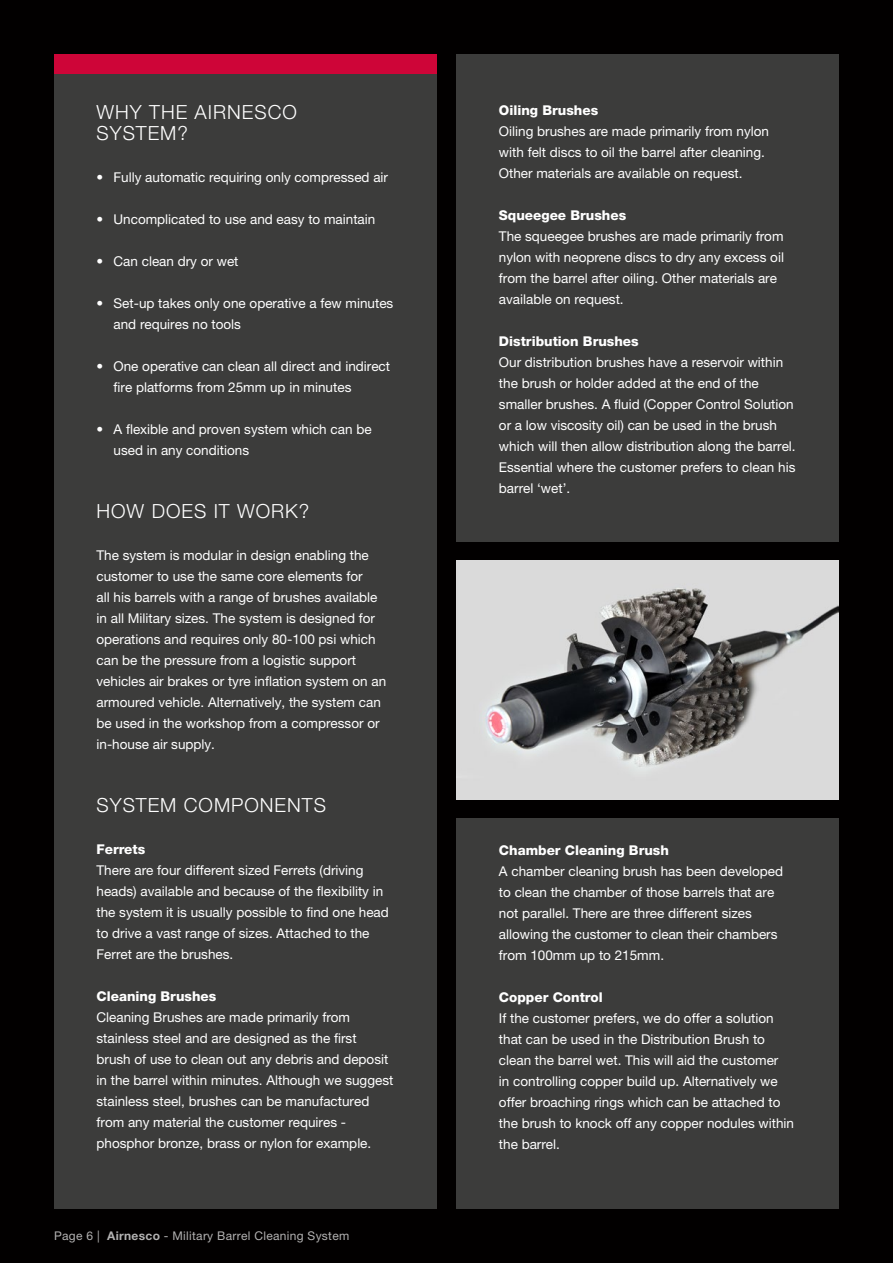
<style>
.page{position:relative;width:893px;height:1263px;background:#020000}
.page>*{position:absolute;margin:0;border:0;box-sizing:border-box;transform-origin:0 0}
.t1{font:300 19.5px/21px "Helvetica Neue LT Pro";letter-spacing:.05em;color:#fff}
.t2{font:13.5px/21px "Helvetica Neue LT Pro";color:#fff}
.t3{font:800 13.5px "Helvetica Neue LT Pro";color:#fff}
.t4{font:12px "Helvetica Neue LT Pro";letter-spacing:.025em;color:#b3b2b2}
.s1{font-weight:700}
</style>
<div class="page">
<div style="left:456px;top:54px;width:383px;height:487px;background:#3c3c3b"></div>
<div style="left:456px;top:819px;width:383px;height:390px;background:#3c3c3b"></div>
<div style="left:54px;top:54px;width:383px;height:1155px;background:#3c3c3b"></div>
<img style="left:456px;top:561px;width:383px;height:238px">
<div style="left:54px;top:54px;width:383px;height:20px;background:#ce0538"></div>
<h1 class="t1" style="left:97px;top:101px;width:202px">WHY THE AIRNESCO<br>SYSTEM?</h1>
<p class="t2" style="left:97px;top:166px;width:293px">• Fully automatic requiring only compressed air</p>
<p class="t2" style="left:97px;top:208px;width:280px">• Uncomplicated to use and easy to maintain</p>
<p class="t2" style="left:97px;top:250px;width:144px">• Can clean dry or wet</p>
<p class="t2" style="left:114px;top:292px;width:281px;text-indent:-17px">• Set-up takes only one operative a few minutes and requires no tools</p>
<p class="t2" style="left:114px;top:355px;width:278px;text-indent:-17px">• One operative can clean all direct and indirect fire platforms from 25mm up in minutes</p>
<p class="t2" style="left:114px;top:418px;width:260px;text-indent:-17px">• A flexible and proven system which can be used in any conditions</p>
<h1 class="t1" style="left:97px;top:500px;width:214px">HOW DOES IT WORK?</h1>
<p class="t2" style="left:97px;top:544px;width:291px">The system is modular in design enabling the customer to use the same core elements for<br>all his barrels with a range of brushes available in all Military sizes. The system is designed for operations and requires only 80-100 psi which can be the pressure from a logistic support vehicles air brakes or tyre inflation system on an armoured vehicle. Alternatively, the system can be used in the workshop from a compressor or in-house air supply.</p>
<h1 class="t1" style="left:97px;top:794px;width:231px">SYSTEM COMPONENTS</h1>
<p class="t3" style="left:97px;top:841px;width:50px">Ferrets</p>
<p class="t2" style="left:97px;top:859px;width:294px">There are four different sized Ferrets (driving heads) available and because of the flexibility in the system it is usually possible to find one head to drive a vast range of sizes. Attached to the Ferret are the brushes.</p>
<p class="t3" style="left:97px;top:988px;width:121px">Cleaning Brushes</p>
<p class="t2" style="left:97px;top:1006px;width:298px">Cleaning Brushes are made primarily from stainless steel and are designed as the first brush of use to clean out any debris and deposit in the barrel within minutes. Although we suggest stainless steel, brushes can be manufactured from any material the customer requires - phosphor bronze, brass or nylon for example.</p>
<p class="t4" style="left:54px;top:1229px;width:297px">Page 6 | <span class="s1">Airnesco</span> - Military Barrel Cleaning System</p>
<p class="t3" style="left:499px;top:102px;width:101px">Oiling Brushes</p>
<p class="t2" style="left:499px;top:120px;width:272px">Oiling brushes are made primarily from nylon with felt discs to oil the barrel after cleaning.<br>Other materials are available on request.</p>
<p class="t3" style="left:499px;top:207px;width:129px">Squeegee Brushes</p>
<p class="t2" style="left:499px;top:225px;width:287px">The squeegee brushes are made primarily from nylon with neoprene discs to dry any excess oil from the barrel after oiling. Other materials are available on request.</p>
<p class="t3" style="left:499px;top:333px;width:141px">Distribution Brushes</p>
<p class="t2" style="left:499px;top:351px;width:298px">Our distribution brushes have a reservoir within the brush or holder added at the end of the smaller brushes. A fluid (Copper Control Solution or a low viscosity oil) can be used in the brush which will then allow distribution along the barrel.<br>Essential where the customer prefers to clean his barrel ‘wet’.</p>
<p class="t3" style="left:499px;top:842px;width:172px">Chamber Cleaning Brush</p>
<p class="t2" style="left:499px;top:860px;width:286px">A chamber cleaning brush has been developed to clean the chamber of those barrels that are not parallel. There are three different sizes allowing the customer to clean their chambers from 100mm up to 215mm.</p>
<p class="t3" style="left:499px;top:989px;width:105px">Copper Control</p>
<p class="t2" style="left:499px;top:1007px;width:297px">If the customer prefers, we do offer a solution that can be used in the Distribution Brush to clean the barrel wet. This will aid the customer<br>in controlling copper build up. Alternatively we offer broaching rings which can be attached to the brush to knock off any copper nodules within the barrel.</p>
</div>
